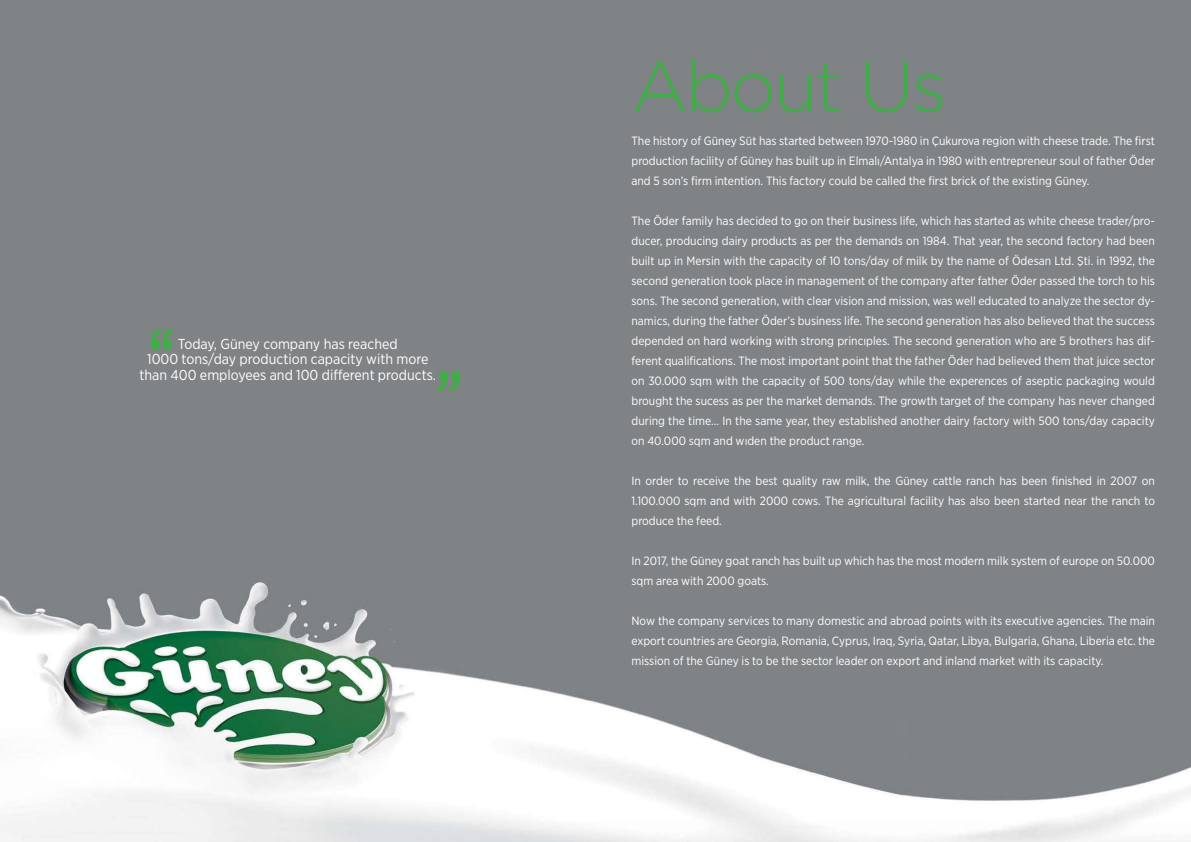
<style>
.page{position:relative;width:1191px;height:842px;background:#fff}
.page>*{position:absolute;margin:0;border:0;box-sizing:border-box;transform-origin:0 0}
.t1{font:300 72px "Gotham";letter-spacing:-.04em;color:#41ad49}
.t2{font:14.4px/15.3px "Gotham Narrow";color:#fff;text-align:center}
.t3{font:12px/20px "Gotham Narrow";color:#fff;text-align:justify}
</style>
<div class="page">
<img style="left:0;top:0;width:1191px;height:842px">
<svg style="left:151px;top:329px;width:22px;height:20px"></svg>
<svg style="left:437px;top:371px;width:22px;height:20px"></svg>
<p class="t2" style="left:140px;top:336px;width:298px">Today, Güney company has reached<br>1000 tons/day production capacity with more than 400 employees and 100 different products.</p>
<h1 class="t1" style="left:631px;top:47px;width:317px">About Us</h1>
<p class="t3" style="left:631px;top:130px;width:525px">The history of Güney Süt has started between 1970-1980 in Çukurova region with cheese trade. The first production facility of Güney has built up in Elmalı/Antalya in 1980 with entrepreneur soul of father Öder and 5 son’s firm intention. This factory could be called the first brick of the existing Güney.</p>
<p class="t3" style="left:631px;top:210px;width:525px">The Öder family has decided to go on their business life, which has started as white cheese trader/pro&shy;ducer, producing dairy products as per the demands on 1984. That year, the second factory had been built up in Mersin with the capacity of 10 tons/day of milk by the name of Ödesan Ltd. Şti. in 1992, the second generation took place in management of the company after father Öder passed the torch to his sons. The second generation, with clear vision and mission, was well educated to analyze the sector dy&shy;namics, during the father Öder’s business life. The second generation has also believed that the success depended on hard working with strong princıples. The second generation who are 5 brothers has dif&shy;ferent qualifications. The most important point that the father Öder had believed them that juice sector on 30.000 sqm with the capacity of 500 tons/day while the experences of aseptic packaging would brought the sucess as per the market demands. The growth target of the company has never changed during the time… In the same year, they established another dairy factory with 500 tons/day capacity on 40.000 sqm and wıden the product range.</p>
<p class="t3" style="left:631px;top:470px;width:525px">In order to receive the best quality raw milk, the Güney cattle ranch has been finished in 2007 on 1.100.000 sqm and with 2000 cows. The agricultural facility has also been started near the ranch to produce the feed.</p>
<p class="t3" style="left:631px;top:550px;width:525px">In 2017, the Güney goat ranch has built up which has the most modern milk system of europe on 50.000 sqm area with 2000 goats.</p>
<p class="t3" style="left:631px;top:610px;width:525px">Now the company services to many domestic and abroad points with its executive agencies. The main export countries are Georgia, Romania, Cyprus, Iraq, Syria, Qatar, Libya, Bulgaria, Ghana, Liberia etc. the mission of the Güney is to be the sector leader on export and inland market with its capacity.</p>
</div>
